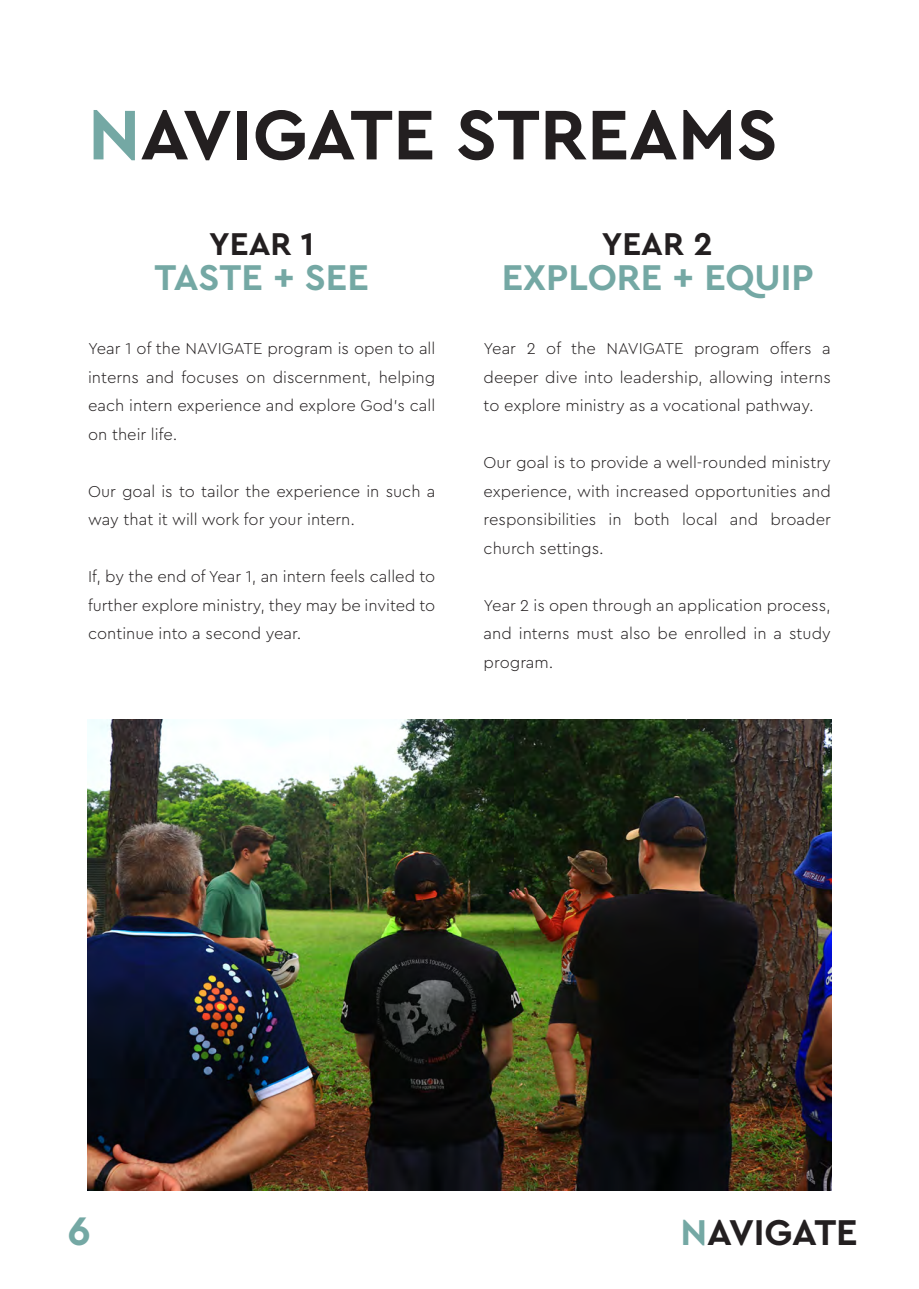
<style>
.page{position:relative;width:919px;height:1289px;background:#fff}
.page>*{position:absolute;margin:0;border:0;box-sizing:border-box;transform-origin:0 0}
.t1{font:700 73.5px "Cera Pro";color:#231f20}
.t2{font:700 41.7px "Cera Pro";color:#74a8a4}
.t3{font:700 37.5px "Cera Pro";color:#74a8a4}
.t4{font:700 37.5px "Cera Pro";color:#231f20}
.t5{font:700 33px "Cera Pro";color:#231f20}
.t6{font:300 16.5px/28.5px "Cera Pro";color:#231f20;text-align:justify}
.s1{color:#74a8a4}
</style>
<div class="page">
<img style="left:88px;top:719px;width:743px;height:471px">
<h1 class="t1" style="left:88px;top:86px;width:691px"><span class="s1">N</span>AVIGATE STREAMS</h1>
<h3 class="t5" style="left:209px;top:222px;width:106px">YEAR 1</h3>
<h3 class="t3" style="left:155px;top:252px;width:216px">TASTE + SEE</h3>
<p class="t6" style="left:88px;top:333px;width:349px">Year 1 of the NAVIGATE program is open to all interns and focuses on discernment, helping each intern experience and explore God’s call on their life.</p>
<p class="t6" style="left:88px;top:476px;width:349px">Our goal is to tailor the experience in such a way that it will work for your intern.</p>
<p class="t6" style="left:88px;top:561px;width:349px">If, by the end of Year 1, an intern feels called to further explore ministry, they may be invited to continue into a second year.</p>
<h3 class="t5" style="left:601px;top:222px;width:112px">YEAR 2</h3>
<h3 class="t3" style="left:501px;top:252px;width:313px">EXPLORE + EQUIP</h3>
<p class="t6" style="left:483px;top:333px;width:349px">Year 2 of the NAVIGATE program offers a deeper dive into leadership, allowing interns to explore ministry as a vocational pathway.</p>
<p class="t6" style="left:483px;top:447px;width:349px">Our goal is to provide a well-rounded ministry experience, with increased opportunities and responsibilities in both local and broader church settings.</p>
<p class="t6" style="left:483px;top:590px;width:349px">Year 2 is open through an application process, and interns must also be enrolled in a study program.</p>
<h2 class="t2" style="left:67px;top:1203px;width:25px">6</h2>
<h3 class="t4" style="left:680px;top:1207px;width:179px"><span class="s1">N</span>AVIGATE</h3>
</div>
